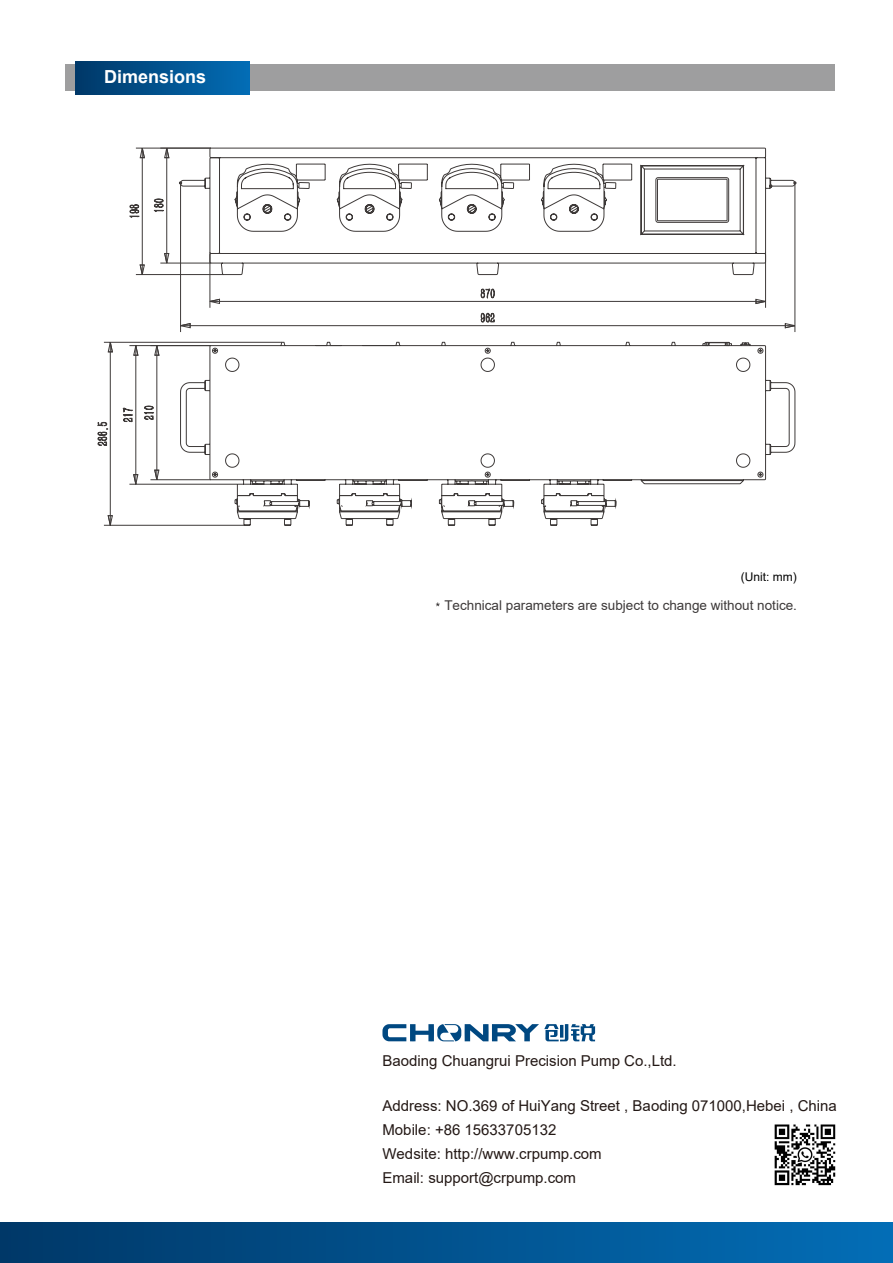
<style>
.page{position:relative;width:893px;height:1263px;background:#fff}
.page>*{position:absolute;margin:0;border:0;box-sizing:border-box;transform-origin:0 0}
.t1{font:700 18px "Arial";color:#fff}
.t2{font:15px/24px "Arial";color:#231815}
.t3{font:13.5px "Arial";color:#3d3939}
.t4{font:12px "Arial";color:#000}
</style>
<div class="page">
<div style="left:0;top:1222px;width:893px;height:41px;background:linear-gradient(to right,#003868,#036eb6)"></div>
<div style="left:66px;top:65px;width:769px;height:26px;background:#9e9e9f"></div>
<div style="left:76px;top:61px;width:174px;height:33px;background:linear-gradient(to right,#003868,#036db6)"></div>
<hr style="left:136px;top:274px;width:88px;height:1px;background:#3e3a39">
<hr style="left:136px;top:148px;width:75px;height:1px;background:#3e3a39">
<hr style="left:104px;top:525px;width:140px;height:1px;background:#3e3a39">
<hr style="left:104px;top:342px;width:178px;height:1px;background:#3e3a39">
<hr style="left:150px;top:479px;width:61px;height:1px;background:#3e3a39">
<hr style="left:160px;top:263px;width:51px;height:1px;background:#3e3a39">
<hr style="left:129px;top:345px;width:82px;height:1px;background:#3e3a39">
<hr style="left:129px;top:484px;width:108px;height:1px;background:#3e3a39">
<hr style="left:210px;top:252px;width:1px;height:56px;background:#3e3a39">
<hr style="left:765px;top:253px;width:1px;height:55px;background:#3e3a39">
<hr style="left:794px;top:183px;width:1px;height:149px;background:#3e3a39">
<hr style="left:180px;top:183px;width:1px;height:149px;background:#3e3a39">
<svg style="left:129px;top:147px;width:16px;height:128px"></svg>
<svg style="left:97px;top:341px;width:16px;height:185px"></svg>
<svg style="left:153px;top:147px;width:17px;height:117px"></svg>
<svg style="left:122px;top:345px;width:38px;height:140px"></svg>
<svg style="left:209px;top:288px;width:557px;height:16px"></svg>
<svg style="left:180px;top:312px;width:616px;height:17px"></svg>
<svg style="left:180px;top:341px;width:616px;height:185px"></svg>
<svg style="left:180px;top:147px;width:616px;height:128px"></svg>
<svg style="left:436px;top:602px;width:4px;height:4px"></svg>
<svg style="left:382px;top:1024px;width:213px;height:17px"></svg>
<img style="left:774px;top:1124px;width:62px;height:62px">
<p class="t1" style="left:104px;top:64px;width:104px">Dimensions</p>
<p class="t4" style="left:741px;top:568px;width:57px">(Unit: mm)</p>
<p class="t3" style="left:444px;top:596px;width:354px">Technical parameters are subject to change without notice.</p>
<p class="t2" style="left:382px;top:1048px;width:296px">Baoding Chuangrui Precision Pump Co.,Ltd.</p>
<p class="t2" style="left:382px;top:1093px;width:456px">Address: NO.369 of HuiYang Street , Baoding 071000,Hebei , China Mobile: +86 15633705132<br>Wedsite: http://www.crpump.com<br>Email: support@crpump.com</p>
</div>
